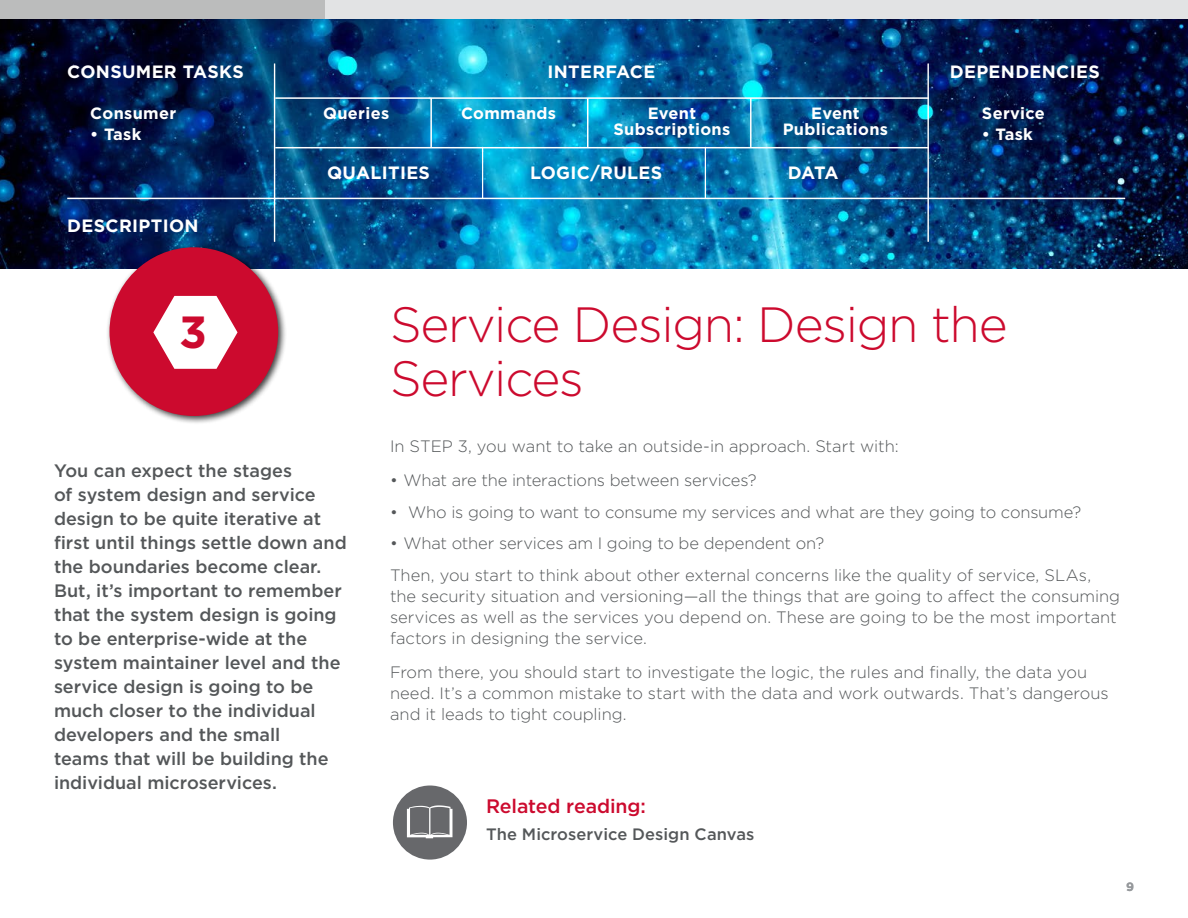
<style>
.page{position:relative;width:1188px;height:918px;background:#fff}
.page>*{position:absolute;margin:0;border:0;box-sizing:border-box;transform-origin:0 0}
.t1{font:300 49.5px/54px "Gotham";letter-spacing:-.025em;color:#cc0a2e}
.t2{font:700 45px "Gotham";color:#cc0a2e}
.t3{font:500 19.5px "Gotham";letter-spacing:-.01em;color:#cc0a2e}
.t4{font:500 18px/24px "Gotham";color:#545759}
.t5{font:700 17.85px "Gotham";letter-spacing:.02em;color:#fff}
.t6{font:300 16.5px/21px "Gotham";letter-spacing:-.005em;color:#545759}
.t7{font:500 16.5px "Gotham";color:#545759}
.t8{font:700 16.35px/16.4px "Gotham";letter-spacing:.02em;color:#fff;text-align:center}
.t9{font:700 12px "Gotham";color:#96999c}
</style>
<div class="page">
<div style="left:0;top:0;width:325px;height:20px;background:#bbbcbc"></div>
<div style="left:325px;top:0;width:863px;height:20px;background:#e2e3e4"></div>
<img style="left:0;top:20px;width:1188px;height:249px">
<div style="left:105px;top:243px;width:182px;height:182px;background:#000;opacity:.75"></div>
<div style="left:110px;top:247px;width:168px;height:169px;background:#cc0a2e;border-radius:50%"></div>
<svg style="left:153px;top:296px;width:85px;height:73px"></svg>
<div style="left:393px;top:786px;width:74px;height:74px;background:#67686b;border-radius:50%"></div>
<svg style="left:407px;top:805px;width:45px;height:33px"></svg>
<hr style="left:274px;top:64px;width:1px;height:178px;background:#fff">
<hr style="left:587px;top:98px;width:1px;height:49px;background:#fff">
<hr style="left:750px;top:98px;width:2px;height:49px;background:#fff">
<hr style="left:430px;top:98px;width:2px;height:49px;background:#fff">
<hr style="left:482px;top:147px;width:1px;height:51px;background:#fff">
<hr style="left:705px;top:147px;width:1px;height:51px;background:#fff">
<hr style="left:67px;top:198px;width:1058px;height:1px;background:#fff">
<hr style="left:275px;top:147px;width:654px;height:1px;background:#fff">
<hr style="left:275px;top:97px;width:654px;height:2px;background:#fff">
<hr style="left:927px;top:64px;width:2px;height:178px;background:#fff">
<p class="t5" style="left:67px;top:60px;width:178px">CONSUMER TASKS</p>
<p class="t8" style="left:90px;top:105px;width:87px">Consumer</p>
<p class="t8" style="left:90px;top:126px;width:53px">• Task</p>
<p class="t5" style="left:67px;top:214px;width:133px">DESCRIPTION</p>
<p class="t5" style="left:547px;top:60px;width:109px">INTERFACE</p>
<p class="t5" style="left:950px;top:60px;width:151px">DEPENDENCIES</p>
<p class="t8" style="left:323px;top:105px;width:67px">Queries</p>
<p class="t8" style="left:461px;top:105px;width:97px">Commands</p>
<p class="t8" style="left:614px;top:105px;width:118px">Event<br>Subscriptions</p>
<p class="t8" style="left:783px;top:105px;width:107px">Event<br>Publications</p>
<p class="t8" style="left:982px;top:105px;width:65px">Service</p>
<p class="t8" style="left:982px;top:126px;width:53px">• Task</p>
<p class="t5" style="left:327px;top:161px;width:104px">QUALITIES</p>
<p class="t5" style="left:530px;top:161px;width:134px">LOGIC/RULES</p>
<p class="t5" style="left:788px;top:161px;width:52px">DATA</p>
<h2 class="t2" style="left:179px;top:302px;width:29px">3</h2>
<p class="t4" style="left:54px;top:458px;width:294px">You can expect the stages<br>of system design and service design to be quite iterative at first until things settle down and the boundaries become clear.<br>But, it’s important to remember that the system design is going to be enterprise-wide at the system maintainer level and the service design is going to be much closer to the individual developers and the small<br>teams that will be building the individual microservices.</p>
<h1 class="t1" style="left:390px;top:296px;width:619px">Service Design: Design the<br>Services</h1>
<p class="t6" style="left:390px;top:435px;width:510px">In STEP 3, you want to take an outside-in approach. Start with:</p>
<p class="t6" style="left:390px;top:469px;width:368px">• What are the interactions between services?</p>
<p class="t6" style="left:390px;top:501px;width:693px">• Who is going to want to consume my services and what are they going to consume?</p>
<p class="t6" style="left:390px;top:527px;width:703px;line-height:31.5px">• What other services am I going to be dependent on?<br>Then, you start to think about other external concerns like the quality of service, SLAs,</p>
<p class="t6" style="left:390px;top:585px;width:732px">the security situation and versioning—all the things that are going to affect the consuming services as well as the services you depend on. These are going to be the most important factors in designing the service.</p>
<p class="t6" style="left:390px;top:661px;width:720px">From there, you should start to investigate the logic, the rules and finally, the data you need. It’s a common mistake to start with the data and work outwards. That’s dangerous and it leads to tight coupling.</p>
<p class="t3" style="left:486px;top:794px;width:161px">Related reading:</p>
<p class="t7" style="left:486px;top:824px;width:270px">The Microservice Design Canvas</p>
<p class="t9" style="left:1126px;top:879px;width:9px">9</p>
</div>
